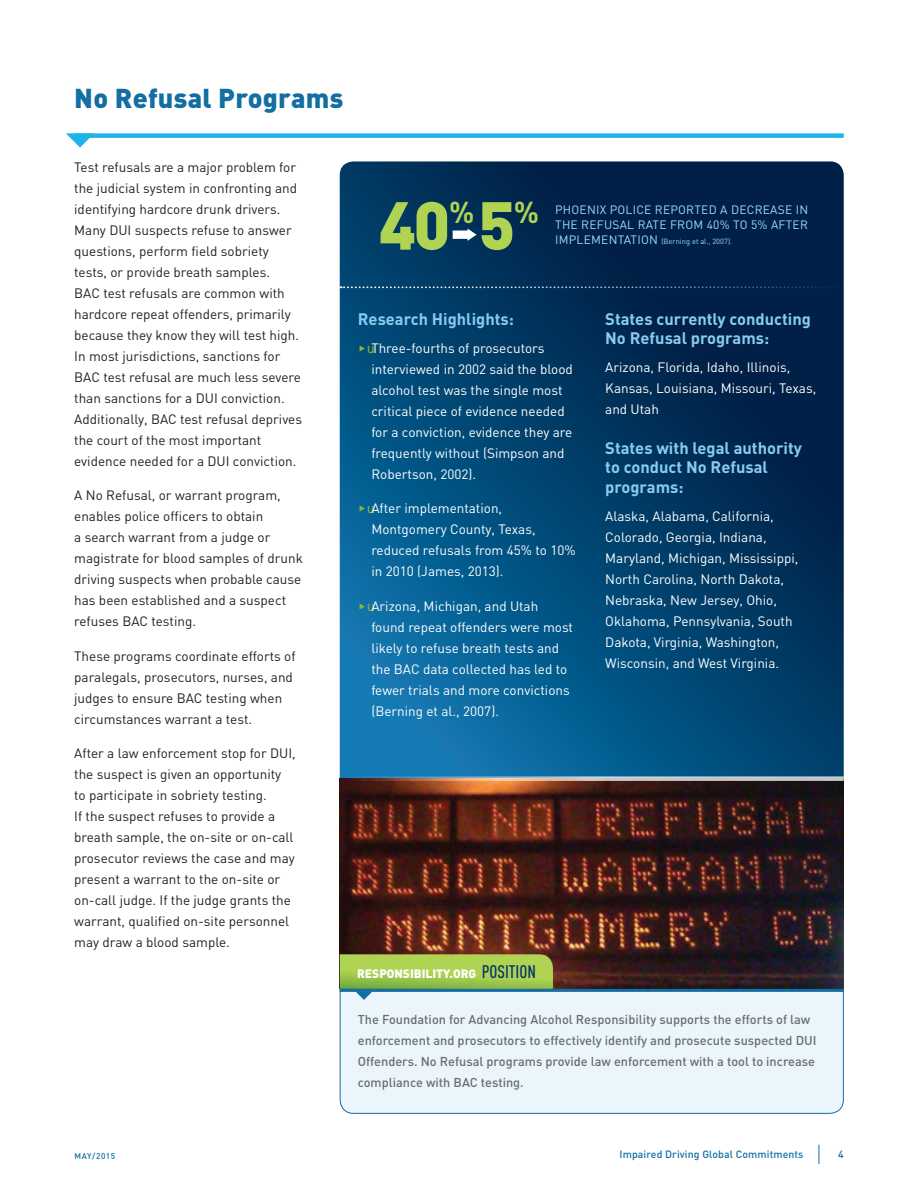
<style>
.page{position:relative;width:918px;height:1188px;background:#fff}
.page>*{position:absolute;margin:0;border:0;box-sizing:border-box;transform-origin:0 0}
.t1{font:900 66.75px "DIN";color:#b0d354}
.t2{font:700 29.85px "DIN";color:#b0d354}
.t3{font:900 27px "DIN";letter-spacing:.01em;color:#136ea3}
.t4{font:700 16.5px/19.5px "DIN";color:#88cdf1}
.t5{font:13.5px/21px "DIN";color:#231f20}
.t6{font:13.5px/21px "DIN";color:#fff}
.t7{font:500 12.75px/21px "DIN";color:#6c6d70}
.t8{font:12px/15px "DIN";letter-spacing:.02em;color:#9cdcf8}
.t9{font:900 12px "DIN";color:#fff}
.t10{font:500 10.5px "DIN";letter-spacing:.01em;color:#136ea3}
.t11{font:500 8.25px "DIN";letter-spacing:.07em;color:#136ea3}
.t12{font:7.5px "DIN";color:#9cdcf8}
.s1{font-size:12px}
.s2{color:#8bb534}
.s3{font-family:"DIN Cond";font-weight:500;font-size:18px;color:#003867}
</style>
<div class="page">
<svg style="left:819px;top:1145px;width:1px;height:19px"></svg>
<svg style="left:340px;top:161px;width:504px;height:615px;background:#03406c"></svg>
<img style="left:340px;top:781px;width:504px;height:208px">
<svg style="left:340px;top:776px;width:504px;height:5px;background:#a2a7ac"></svg>
<div style="left:339px;top:989px;width:505px;height:125px;background:#eaf6fc"></div>
<hr style="left:340px;top:989px;width:504px;height:3px;background:#136ea3">
<svg style="left:340px;top:954px;width:213px;height:46px;background:#a4c972"></svg>
<div style="left:74px;top:133px;width:770px;height:5px;background:#1fb4e9"></div>
<svg style="left:66px;top:133px;width:28px;height:15px"></svg>
<svg style="left:453px;top:229px;width:24px;height:12px"></svg>
<svg style="left:341px;top:286px;width:503px;height:2px"></svg>
<h3 class="t3" style="left:74px;top:80px;width:271px">No Refusal Programs</h3>
<p class="t5" style="left:74px;top:156px;width:229px">Test refusals are a major problem for the judicial system in confronting and identifying hardcore drunk drivers.<br>Many DUI suspects refuse to answer questions, perform field sobriety tests, or provide breath samples.<br>BAC test refusals are common with hardcore repeat offenders, primarily because they know they will test high.<br>In most jurisdictions, sanctions for BAC test refusal are much less severe than sanctions for a DUI conviction.<br>Additionally, BAC test refusal deprives the court of the most important evidence needed for a DUI conviction.</p>
<p class="t5" style="left:74px;top:485px;width:230px">A No Refusal, or warrant program, enables police officers to obtain<br>a search warrant from a judge or magistrate for blood samples of drunk driving suspects when probable cause has been established and a suspect refuses BAC testing.</p>
<p class="t5" style="left:74px;top:645px;width:223px">These programs coordinate efforts of paralegals, prosecutors, nurses, and judges to ensure BAC testing when circumstances warrant a test.</p>
<p class="t5" style="left:74px;top:743px;width:223px">After a law enforcement stop for DUI, the suspect is given an opportunity to participate in sobriety testing.<br>If the suspect refuses to provide a breath sample, the on-site or on-call prosecutor reviews the case and may present a warrant to the on-site or on-call judge. If the judge grants the warrant, qualified on-site personnel may draw a blood sample.</p>
<h1 class="t1" style="left:379px;top:181px;width:138px">40 5</h1>
<h2 class="t2" style="left:449px;top:193px;width:27px">%</h2>
<h2 class="t2" style="left:514px;top:193px;width:27px">%</h2>
<p class="t8" style="left:555px;top:202px;width:254px">PHOENIX POLICE REPORTED A DECREASE IN<br>THE REFUSAL RATE FROM 40% TO 5% AFTER</p>
<p class="t12" style="left:555px;top:236px;width:179px"><span class="s1">IMPLEMENTATION</span> (Berning et al., 2007).</p>
<p class="t4" style="left:358px;top:308px;width:158px">Research Highlights:</p>
<p class="t6" style="left:371px;top:337px;width:203px;text-indent:-14px"><span class="s2">◆</span> Three-fourths of prosecutors interviewed in 2002 said the blood alcohol test was the single most critical piece of evidence needed for a conviction, evidence they are frequently without (Simpson and<br>Robertson, 2002).</p>
<p class="t6" style="left:371px;top:497px;width:206px;text-indent:-14px"><span class="s2">◆</span> After implementation,<br>Montgomery County, Texas, reduced refusals from 45% to 10% in 2010 (James, 2013).</p>
<p class="t6" style="left:371px;top:595px;width:203px;text-indent:-14px"><span class="s2">◆</span> Arizona, Michigan, and Utah found repeat offenders were most likely to refuse breath tests and the BAC data collected has led to fewer trials and more convictions (Berning et al., 2007).</p>
<p class="t4" style="left:605px;top:308px;width:207px">States currently conducting<br>No Refusal programs:</p>
<p class="t6" style="left:605px;top:356px;width:213px">Arizona, Florida, Idaho, Illinois,<br>Kansas, Louisiana, Missouri, Texas, and Utah</p>
<p class="t4" style="left:605px;top:437px;width:198px">States with legal authority to conduct No Refusal programs:</p>
<p class="t6" style="left:605px;top:505px;width:195px">Alaska, Alabama, California,<br>Colorado, Georgia, Indiana,<br>Maryland, Michigan, Mississippi,<br>North Carolina, North Dakota,<br>Nebraska, New Jersey, Ohio,<br>Oklahoma, Pennsylvania, South<br>Dakota, Virginia, Washington,<br>Wisconsin, and West Virginia.</p>
<p class="t9" style="left:357px;top:966px;width:180px">RESPONSIBILITY.ORG <span class="s3">POSITION</span></p>
<p class="t7" style="left:358px;top:1008px;width:460px">The Foundation for Advancing Alcohol Responsibility supports the efforts of law enforcement and prosecutors to effectively identify and prosecute suspected DUI Offenders. No Refusal programs provide law enforcement with a tool to increase compliance with BAC testing.</p>
<p class="t11" style="left:75px;top:1151px;width:42px">MAY/2015</p>
<p class="t10" style="left:620px;top:1148px;width:185px">Impaired Driving Global Commitments</p>
<p class="t10" style="left:838px;top:1148px;width:7px">4</p>
</div>
